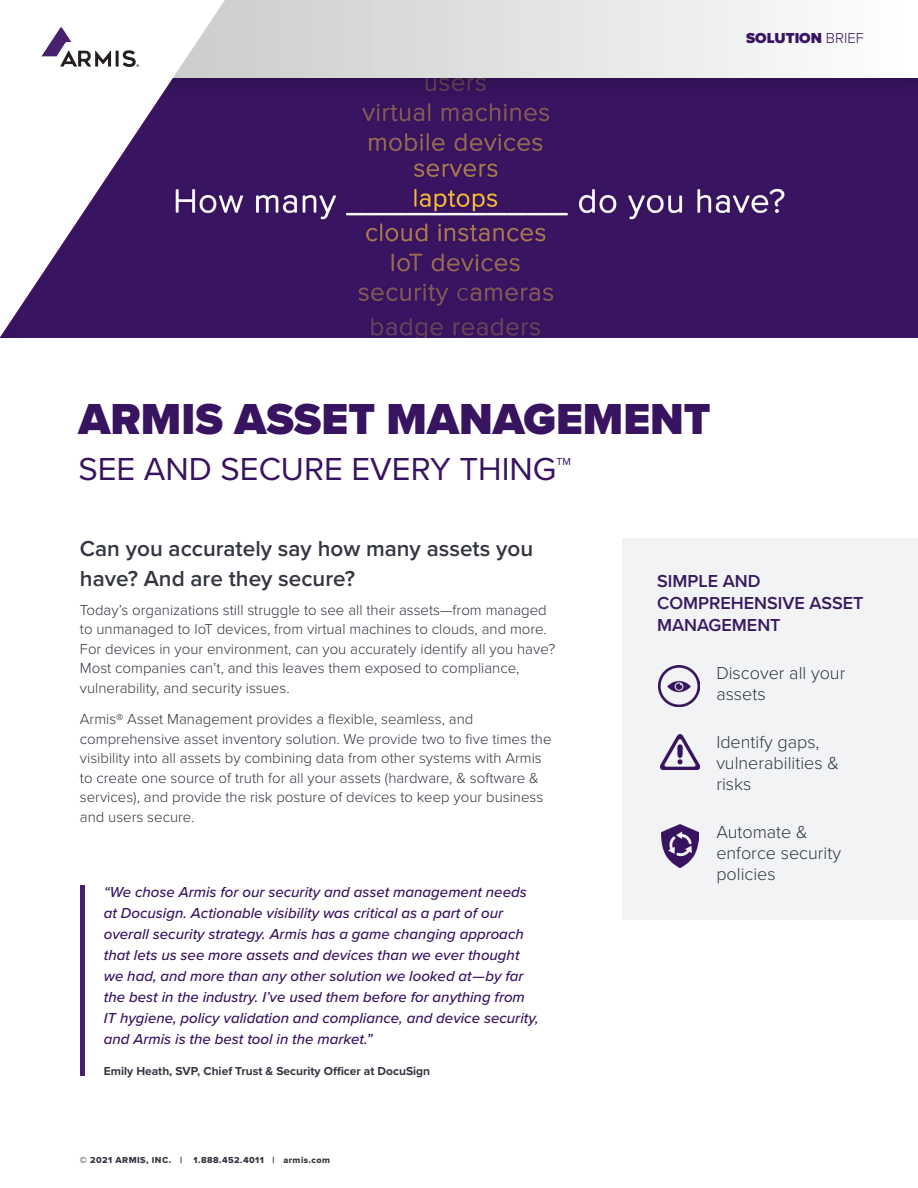
<style>
.page{position:relative;width:918px;height:1188px;background:#fff}
.page>*{position:absolute;margin:0;border:0;box-sizing:border-box;transform-origin:0 0}
.Header_1{font:900 45px "Proxima Nova";color:#381460}
.Header_2{font:33px "Proxima Nova";color:#381460}
.Subhead_Black{font:600 22.5px/30px "Proxima Nova";color:#343741}
.Bullets_in_sidebar{font:300 18px/21px "Proxima Nova";color:#343741}
.Header_3{font:600 18px/21.6px "Proxima Nova";color:#381a60}
.t1{font:300 15px/19.5px "Proxima Nova";color:#343741}
.t2{font:italic 500 15px/21px "Proxima Nova";color:#381460}
.t3{font:900 15px "Proxima Nova";color:#381460}
.t4{font:700 12px "Proxima Nova";color:#343741}
.Header_2-2{font:10.5px "Proxima Nova";color:#381460}
.t5{font:9px "Proxima Nova Extrabld";letter-spacing:.05em;color:#343741}
.s1{font-weight:300}
</style>
<div class="page">
<img style="left:226px;top:103px;width:692px;height:235px">
<div style="left:80px;top:0;width:838px;height:103px;background:#36135b"></div>
<svg style="left:226px;top:0;width:692px;height:78px;background:#e5e6e5"></svg>
<svg style="left:0;top:0;width:226px;height:338px"></svg>
<svg style="left:41px;top:27px;width:98px;height:40px"></svg>
<div style="left:622px;top:539px;width:296px;height:381px;background:#f2f3f5"></div>
<hr style="left:81px;top:885px;width:4px;height:191px;background:#47216e">
<img style="left:659px;top:666px;width:41px;height:41px">
<img style="left:660px;top:735px;width:39px;height:34px">
<img style="left:662px;top:824px;width:37px;height:44px">
<p class="t3" style="left:746px;top:26px;width:119px">SOLUTION <span class="s1">BRIEF</span></p>
<p class="Header_1" style="left:78px;top:385px;width:634px">ARMIS ASSET MANAGEMENT</p>
<p class="Header_2" style="left:78px;top:445px;width:480px">SEE AND SECURE EVERY THING</p>
<p class="Header_2-2" style="left:556px;top:454px;width:16px">TM</p>
<p class="Subhead_Black" style="left:80px;top:533px;width:455px">Can you accurately say how many assets you have? And are they secure?</p>
<p class="t1" style="left:80px;top:599px;width:477px">Today’s organizations still struggle to see all their assets—from managed to unmanaged to IoT devices, from virtual machines to clouds, and more.<br>For devices in your environment, can you accurately identify all you have?<br>Most companies can’t, and this leaves them exposed to compliance, vulnerability, and security issues.</p>
<p class="t1" style="left:80px;top:709px;width:473px">Armis® Asset Management provides a flexible, seamless, and comprehensive asset inventory solution. We provide two to five times the visibility into all assets by combining data from other systems with Armis to create one source of truth for all your assets (hardware, &amp; software &amp; services), and provide the risk posture of devices to keep your business and users secure.</p>
<p class="t2" style="left:104px;top:881px;width:436px">“We chose Armis for our security and asset management needs at Docusign. Actionable visibility was critical as a part of our overall security strategy. Armis has a game changing approach that lets us see more assets and devices than we ever thought we had, and more than any other solution we looked at—by far the best in the industry. I’ve used them before for anything from IT hygiene, policy validation and compliance, and device security, and Armis is the best tool in the market.”</p>
<p class="t4" style="left:104px;top:1062px;width:328px">Emily Heath, SVP, Chief Trust &amp; Security Officer at DocuSign</p>
<p class="t5" style="left:80px;top:1153px;width:104px">© 2021 ARMIS, INC. |</p>
<p class="t5" style="left:194px;top:1153px;width:138px">1.888.452.4011 | armis.com</p>
<p class="Header_3" style="left:657px;top:570px;width:208px">SIMPLE AND<br>COMPREHENSIVE ASSET<br>MANAGEMENT</p>
<p class="Bullets_in_sidebar" style="left:716px;top:662px;width:131px">Discover all your assets</p>
<p class="Bullets_in_sidebar" style="left:716px;top:731px;width:124px">Identify gaps, vulnerabilities &amp; risks</p>
<p class="Bullets_in_sidebar" style="left:716px;top:821px;width:126px">Automate &amp; enforce security policies</p>
</div>
